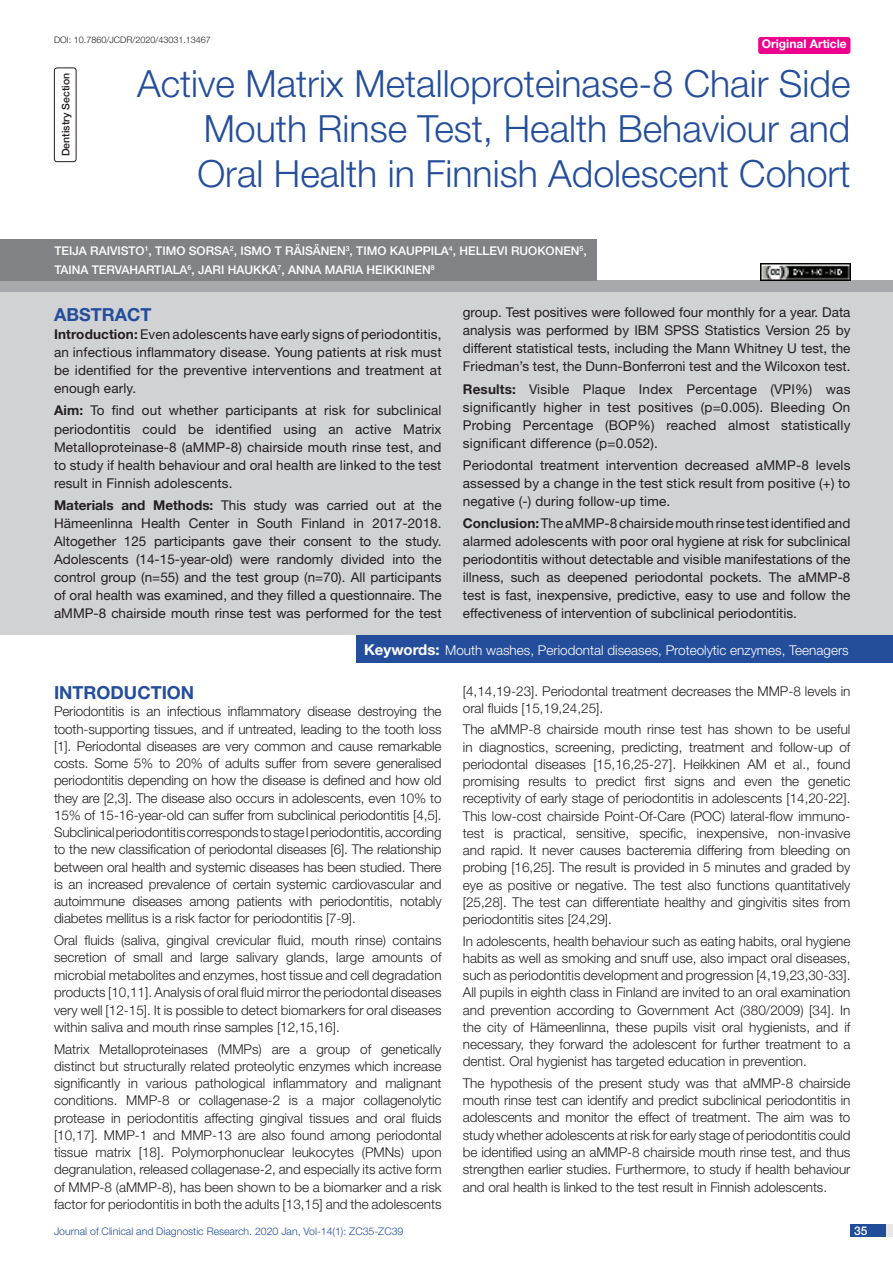
<style>
.page{position:relative;width:893px;height:1263px;background:#fff}
.page>*{position:absolute;margin:0;border:0;box-sizing:border-box;transform-origin:0 0}
.t1{font:300 37.5px/45px "Helvetica Neue";color:#244e9b;text-align:justify}
.Heading{font:700 18px "Helvetica Neue";color:#244e9b}
.Abstract_head{font:700 18px "Helvetica Neue";color:#244e9b}
.Body_text{font:300 13.5px/17.2px "Helvetica Neue";color:#231f20;text-align:justify}
.Abstract_Text{font:13.5px/18px "Helvetica Neue";letter-spacing:.01em;color:#231f20;text-align:justify}
.Key_words{font:300 13.5px "Helvetica Neue";color:#fff}
.Author{font:500 12px/18.8px "Helvetica Neue";color:#fff}
.t2{font:700 12px "Helvetica Neue";color:#fff}
.t3{font:300 10.5px "Helvetica Neue";color:#244e9b}
.section{font:500 10.5px "Helvetica Neue";color:#231f20}
.DOI{font:300 9px "Helvetica Neue";color:#231f20}
.s1{font-weight:700}
.s2{font-weight:700;font-size:15px}
</style>
<div class="page">
<div style="left:850px;top:1224px;width:43px;height:13px;background:#e6e7e9"></div>
<div style="left:850px;top:1224px;width:35px;height:13px;background:#214c99"></div>
<div style="left:758px;top:37px;width:92px;height:17px;background:#ed028c;border-radius:3px"></div>
<div style="left:54px;top:68px;width:22px;height:94px;border:1px solid #231f20;border-radius:3px"></div>
<div style="left:0;top:281px;width:893px;height:12px;background:#a8a9ad"></div>
<div style="left:0;top:239px;width:597px;height:42px;background:#808285"></div>
<div style="left:0;top:293px;width:893px;height:342px;background:#d1d2d4"></div>
<div style="left:356px;top:635px;width:537px;height:28px;background:#244e9b"></div>
<img style="left:760px;top:264px;width:90px;height:17px">
<p class="DOI" style="left:54px;top:35px;width:158px">DOI: 10.7860/JCDR/2020/43031.13467</p>
<p class="t2" style="left:762px;top:37px;width:87px">Original Article</p>
<p class="section" style="left:59px;top:156px;width:85px;rotate:-90deg">DENTISTRY SECTION</p>
<p class="t1" style="left:197px;top:60px;width:654px;text-indent:-60px">Active Matrix Metalloproteinase-8 Chair Side Mouth Rinse Test, Health Behaviour and Oral Health in Finnish Adolescent Cohort</p>
<p class="Author" style="left:54px;top:241px;width:534px">TEIJA RAIVISTO<sup>1</sup>, TIMO SORSA<sup>2</sup>, ISMO T RÄISÄNEN<sup>3</sup>, TIMO KAUPPILA<sup>4</sup>, HELLEVI RUOKONEN<sup>5</sup>,<br>TAINA TERVAHARTIALA<sup>6</sup>, JAR I HAUKKA<sup>7</sup>, ANNA MAR IA HEIKKINEN<sup>8</sup></p>
<p class="Abstract_head" style="left:54px;top:303px;width:86px">ABSTRACT</p>
<p class="Abstract_Text" style="left:54px;top:325px;width:389px"><span class="s1">Introduction:</span> Even adolescents have early signs of periodontitis, an infectious inflammatory disease. Young patients at risk must be identified for the preventive interventions and treatment at enough early.</p>
<p class="Abstract_Text" style="left:54px;top:401px;width:389px"><span class="s1">Aim:</span> To find out whether participants at risk for subclinical periodontitis could be identified using an active Matrix Metalloproteinase-8 (aMMP-8) chairside mouth rinse test, and to study if health behaviour and oral health are linked to the test result in Finnish adolescents.</p>
<p class="Abstract_Text" style="left:54px;top:496px;width:389px"><span class="s1">Materials and Methods:</span> This study was carried out at the Hämeenlinna Health Center in South Finland in 2017-2018.<br>Altogether 125 participants gave their consent to the study.<br>Adolescents (14-15-year-old) were randomly divided into the control group (n=55) and the test group (n=70). All participants of oral health was examined, and they filled a questionnaire. The aMMP-8 chairside mouth rinse test was performed for the test</p>
<p class="Abstract_Text" style="left:463px;top:303px;width:389px">group. Test positives were followed four monthly for a year. Data analysis was performed by IBM SPSS Statistics Version 25 by different statistical tests, including the Mann Whitney U test, the Friedman’s test, the Dunn-Bonferroni test and the Wilcoxon test.</p>
<p class="Abstract_Text" style="left:463px;top:380px;width:389px"><span class="s1">Results:</span> Visible Plaque Index Percentage (VPI%) was significantly higher in test positives (p=0.005). Bleeding On Probing Percentage (BOP%) reached almost statistically significant difference (p=0.052).</p>
<p class="Abstract_Text" style="left:463px;top:456px;width:389px">Periodontal treatment intervention decreased aMMP-8 levels assessed by a change in the test stick result from positive (+) to negative (-) during follow-up time.</p>
<p class="Abstract_Text" style="left:463px;top:514px;width:389px"><span class="s1">Conclusion:</span> The aMMP-8 chairside mouth rinse test identified and alarmed adolescents with poor oral hygiene at risk for subclinical periodontitis without detectable and visible manifestations of the illness, such as deepened periodontal pockets. The aMMP-8 test is fast, inexpensive, predictive, easy to use and follow the effectiveness of intervention of subclinical periodontitis.</p>
<p class="Key_words" style="left:364px;top:642px;width:486px"><span class="s2">Keywords:</span> Mouth washes, Periodontal diseases, Proteolytic enzymes, Teenagers</p>
<p class="Heading" style="left:54px;top:681px;width:142px">Introduction</p>
<p class="Body_text" style="left:54px;top:703px;width:389px">Periodontitis is an infectious inflammatory disease destroying the tooth-supporting tissues, and if untreated, leading to the tooth loss [1]. Periodontal diseases are very common and cause remarkable costs. Some 5% to 20% of adults suffer from severe generalised periodontitis depending on how the disease is defined and how old they are [2,3]. The disease also occurs in adolescents, even 10% to 15% of 15-16-year-old can suffer from subclinical periodontitis [4,5].<br>Subclinical periodontitis corresponds to stage I periodontitis, according to the new classification of periodontal diseases [6]. The relationship between oral health and systemic diseases has been studied. There is an increased prevalence of certain systemic cardiovascular and autoimmune diseases among patients with periodontitis, notably diabetes mellitus is a risk factor for periodontitis [7-9].</p>
<p class="Body_text" style="left:54px;top:931px;width:389px">Oral fluids (saliva, gingival crevicular fluid, mouth rinse) contains secretion of small and large salivary glands, large amounts of microbial metabolites and enzymes, host tissue and cell degradation products [10,11]. Analysis of oral fluid mirror the periodontal diseases very well [12-15]. It is possible to detect biomarkers for oral diseases within saliva and mouth rinse samples [12,15,16].</p>
<p class="Body_text" style="left:54px;top:1040px;width:389px">Matrix Metalloproteinases (MMPs) are a group of genetically distinct but structurally related proteolytic enzymes which increase significantly in various pathological inflammatory and malignant conditions. MMP-8 or collagenase-2 is a major collagenolytic protease in periodontitis affecting gingival tissues and oral fluids [10,17]. MMP-1 and MMP-13 are also found among periodontal tissue matrix [18]. Polymorphonuclear leukocytes (PMNs) upon degranulation, released collagenase-2, and especially its active form of MMP-8 (aMMP-8), has been shown to be a biomarker and a risk factor for periodontitis in both the adults [13,15] and the adolescents</p>
<p class="Body_text" style="left:463px;top:682px;width:389px">[4,14,19-23]. Periodontal treatment decreases the MMP-8 levels in oral fluids [15,19,24,25].</p>
<p class="Body_text" style="left:463px;top:721px;width:389px">The aMMP-8 chairside mouth rinse test has shown to be useful in diagnostics, screening, predicting, treatment and follow-up of periodontal diseases [15,16,25-27]. Heikkinen AM et al., found promising results to predict first signs and even the genetic receptivity of early stage of periodontitis in adolescents [14,20-22].<br>This low-cost chairside Point-Of-Care (POC) lateral-flow immuno&shy;test is practical, sensitive, specific, inexpensive, non-invasive and rapid. It never causes bacteremia differing from bleeding on probing [16,25]. The result is provided in 5 minutes and graded by eye as positive or negative. The test also functions quantitatively [25,28]. The test can differentiate healthy and gingivitis sites from periodontitis sites [24,29].</p>
<p class="Body_text" style="left:463px;top:932px;width:389px">In adolescents, health behaviour such as eating habits, oral hygiene habits as well as smoking and snuff use, also impact oral diseases, such as periodontitis development and progression [4,19,23,30-33].<br>All pupils in eighth class in Finland are invited to an oral examination and prevention according to Government Act (380/2009) [34]. In the city of Hämeenlinna, these pupils visit oral hygienists, and if necessary, they forward the adolescent for further treatment to a dentist. Oral hygienist has targeted education in prevention.</p>
<p class="Body_text" style="left:463px;top:1074px;width:389px">The hypothesis of the present study was that aMMP-8 chairside mouth rinse test can identify and predict subclinical periodontitis in adolescents and monitor the effect of treatment. The aim was to study whether adolescents at risk for early stage of periodontitis could be identified using an aMMP-8 chairside mouth rinse test, and thus strengthen earlier studies. Furthermore, to study if health behaviour and oral health is linked to the test result in Finnish adolescents.</p>
<p class="t3" style="left:54px;top:1225px;width:351px">Journal of Clinical and Diagnostic Research. 2020 Jan, Vol-14(1): ZC35-ZC39</p>
<p class="Author" style="left:854px;top:1221px;width:15px">35</p>
</div>
